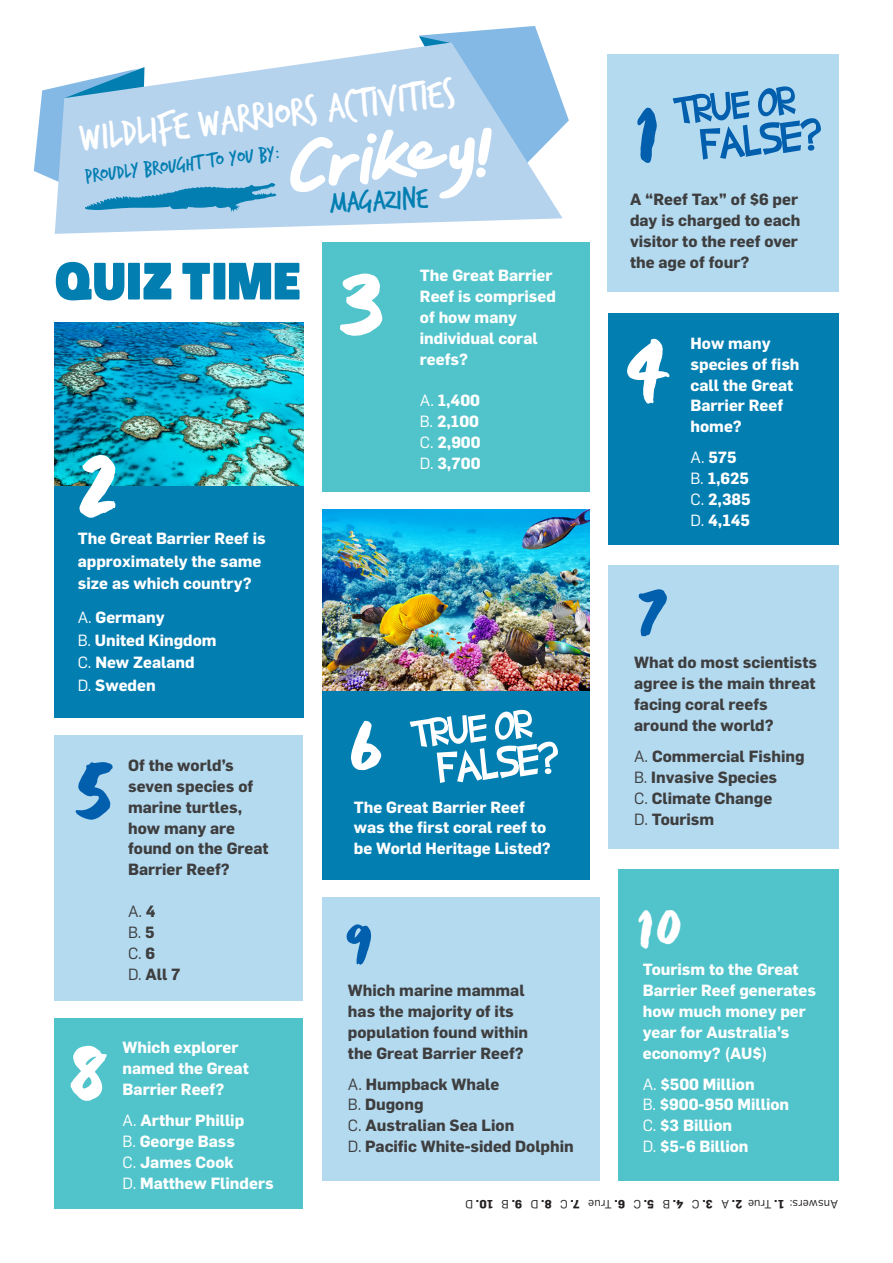
<style>
.page{position:relative;width:893px;height:1263px;background:#fff}
.page>*{position:absolute;margin:0;border:0;box-sizing:border-box;transform-origin:0 0}
.t1{font:85.65px "Heavy Trip";color:#fff}
.t2{font:84px "Heavy Trip";color:#fff}
.t3{font:75.6px "Heavy Trip";color:#015fae}
.t4{font:72.6px "Heavy Trip";color:#fff}
.t5{font:70.65px "Heavy Trip";color:#015fae}
.t6{font:66px "Heavy Trip";color:#fff}
.t7{font:61.8px "Heavy Trip";color:#015fae}
.t8{font:54.6px "Heavy Trip";color:#015fae}
.t9{font:900 51px "Sans";color:#027eb1}
.t10{font:49.2px "Heavy Trip";color:#fff}
.t11{font:42.45px "Trash Hand";color:#fff}
.t12{font:31.35px "Trash Hand";color:#027eb1}
.t13{font:21.6px "Trash Hand";color:#027eb1}
.t14{font:700 15.9px/21px "Flama";color:#fff}
.t15{font:700 15.9px/21px "Flama";color:#3e3e3f}
.t16{font:15.9px "Flama";color:#3e3e3f}
.CM_BODY_END{font:700 11.7px "Flama";color:#231f20}
.CM_BODY_END-2{font:11.7px "Flama";letter-spacing:.015em;color:#231f20}
.s1{font-weight:400}
.s2{font-weight:700}
</style>
<div class="page">
<img style="left:54px;top:322px;width:249px;height:164px">
<img style="left:322px;top:509px;width:268px;height:182px">
<div style="left:322px;top:242px;width:268px;height:250px;background:#51c4cb"></div>
<div style="left:608px;top:565px;width:230px;height:283px;background:#b4daf0"></div>
<div style="left:54px;top:486px;width:249px;height:231px;background:#027eb1"></div>
<div style="left:322px;top:691px;width:268px;height:188px;background:#027eb1"></div>
<div style="left:618px;top:869px;width:220px;height:312px;background:#51c4cb"></div>
<div style="left:608px;top:54px;width:231px;height:237px;background:#b4daf0"></div>
<div style="left:55px;top:735px;width:248px;height:266px;background:#b4daf0"></div>
<div style="left:608px;top:313px;width:230px;height:231px;background:#027eb1"></div>
<div style="left:322px;top:897px;width:278px;height:284px;background:#b4daf0"></div>
<svg style="left:410px;top:710px;width:148px;height:73px"></svg>
<svg style="left:673px;top:86px;width:148px;height:74px"></svg>
<div style="left:55px;top:1019px;width:248px;height:190px;background:#51c4cb"></div>
<svg style="left:55px;top:65px;width:508px;height:169px;fill:#b6d3ee"></svg>
<svg style="left:290px;top:26px;width:279px;height:173px"></svg>
<svg style="left:34px;top:67px;width:243px;height:147px"></svg>
<p class="t11" style="left:78px;top:117px;width:379px;rotate:-7deg">WILDLIFE WARRIORS ACTIVITIES</p>
<p class="t13" style="left:84px;top:166px;width:197px;rotate:-7deg">PROUDLY BROUGHT TO YOU BY:</p>
<p class="t9" style="left:54px;top:248px;width:249px">QUIZ TIME</p>
<p class="t2" style="left:78px;top:432px;width:42px">2</p>
<p class="t14" style="left:78px;top:527px;width:189px;line-height:22.5px">The Great Barrier Reef is approximately the same size as which country?</p>
<p class="t14" style="left:78px;top:607px;width:88px"><span class="s1">A.</span> Germany</p>
<p class="t14" style="left:78px;top:629px;width:140px"><span class="s1">B.</span> United Kingdom</p>
<p class="t14" style="left:78px;top:652px;width:118px"><span class="s1">C.</span> New Zealand</p>
<p class="t14" style="left:78px;top:674px;width:79px"><span class="s1">D.</span> Sweden</p>
<p class="t3" style="left:77px;top:742px;width:39px">5</p>
<p class="t15" style="left:128px;top:754px;width:142px">Of the world’s seven species of marine turtles, how many are found on the Great<br>Barrier Reef?</p>
<p class="t16" style="left:128px;top:902px;width:29px">A. <span class="s2">4</span></p>
<p class="t16" style="left:128px;top:923px;width:28px">B. <span class="s2">5</span></p>
<p class="t16" style="left:128px;top:944px;width:29px">C. <span class="s2">6</span></p>
<p class="t15" style="left:128px;top:964px;width:54px"><span class="s1">D.</span> All 7</p>
<p class="t4" style="left:69px;top:1027px;width:41px">8</p>
<p class="t14" style="left:123px;top:1036px;width:128px">Which explorer named the Great<br>Barrier Reef?</p>
<p class="t14" style="left:123px;top:1109px;width:123px"><span class="s1">A.</span> Arthur Phillip</p>
<p class="t14" style="left:123px;top:1130px;width:114px"><span class="s1">B.</span> George Bass</p>
<p class="t14" style="left:123px;top:1151px;width:113px"><span class="s1">C.</span> James Cook</p>
<p class="t14" style="left:123px;top:1172px;width:153px"><span class="s1">D.</span> Matthew Flinders</p>
<p class="t12" style="left:329px;top:187px;width:100px;rotate:-3deg">MAGAZINE</p>
<p class="t1" style="left:337px;top:251px;width:51px">3</p>
<p class="t14" style="left:420px;top:264px;width:137px">The Great Barrier<br>Reef is comprised of how many individual coral reefs?</p>
<p class="t14" style="left:420px;top:390px;width:62px"><span class="s1">A.</span> 1,400</p>
<p class="t14" style="left:420px;top:411px;width:61px"><span class="s1">B.</span> 2,100</p>
<p class="t14" style="left:420px;top:432px;width:62px"><span class="s1">C.</span> 2,900</p>
<p class="t14" style="left:420px;top:453px;width:62px"><span class="s1">D.</span> 3,700</p>
<p class="t6" style="left:348px;top:704px;width:36px">6</p>
<p class="t14" style="left:354px;top:796px;width:198px">The Great Barrier Reef was the first coral reef to be World Heritage Listed?</p>
<p class="t8" style="left:345px;top:910px;width:30px">9</p>
<p class="t15" style="left:348px;top:979px;width:182px">Which marine mammal has the majority of its population found within the Great Barrier Reef?</p>
<p class="t15" style="left:348px;top:1073px;width:153px"><span class="s1">A.</span> Humpback Whale</p>
<p class="t15" style="left:348px;top:1094px;width:77px"><span class="s1">B.</span> Dugong</p>
<p class="t15" style="left:348px;top:1115px;width:168px"><span class="s1">C.</span> Australian Sea Lion</p>
<p class="t15" style="left:348px;top:1136px;width:227px"><span class="s1">D.</span> Pacific White-sided Dolphin</p>
<p class="t5" style="left:634px;top:89px;width:27px">1</p>
<p class="t15" style="left:630px;top:189px;width:172px">A “Reef Tax” of $6 per day is charged to each visitor to the reef over the age of four?</p>
<p class="t2" style="left:624px;top:319px;width:45px">4</p>
<p class="t14" style="left:690px;top:332px;width:110px">How many species of fish call the Great<br>Barrier Reef home?</p>
<p class="t14" style="left:690px;top:447px;width:48px"><span class="s1">A.</span> 575</p>
<p class="t14" style="left:690px;top:468px;width:60px"><span class="s1">B.</span> 1,625</p>
<p class="t14" style="left:690px;top:489px;width:62px"><span class="s1">C.</span> 2,385</p>
<p class="t14" style="left:690px;top:510px;width:61px"><span class="s1">D.</span> 4,145</p>
<p class="t7" style="left:637px;top:574px;width:31px">7</p>
<p class="t15" style="left:634px;top:652px;width:184px">What do most scientists agree is the main threat facing coral reefs around the world?</p>
<p class="t15" style="left:634px;top:746px;width:172px"><span class="s1">A.</span> Commercial Fishing</p>
<p class="t15" style="left:634px;top:767px;width:145px"><span class="s1">B.</span> Invasive Species</p>
<p class="t15" style="left:634px;top:788px;width:140px"><span class="s1">C.</span> Climate Change</p>
<p class="t15" style="left:634px;top:809px;width:82px"><span class="s1">D.</span> Tourism</p>
<p class="t10" style="left:636px;top:897px;width:46px">10</p>
<p class="t14" style="left:643px;top:958px;width:175px">Tourism to the Great<br>Barrier Reef generates how much money per year for Australia’s economy? (AU$)</p>
<p class="t14" style="left:643px;top:1073px;width:113px"><span class="s1">A.</span> $500 Million</p>
<p class="t14" style="left:643px;top:1094px;width:148px"><span class="s1">B.</span> $900-950 Million</p>
<p class="t14" style="left:643px;top:1115px;width:91px"><span class="s1">C.</span> $3 Billion</p>
<p class="t14" style="left:643px;top:1136px;width:107px"><span class="s1">D.</span> $5-6 Billion</p>
<p class="CM_BODY_END" style="left:493px;top:1211px;width:29px;rotate:-180deg">10. <span class="s1">D</span></p>
<p class="CM_BODY_END" style="left:522px;top:1211px;width:22px;rotate:-180deg">9.<span class="s1">B</span></p>
<p class="CM_BODY_END" style="left:552px;top:1211px;width:23px;rotate:-180deg">8.<span class="s1">D</span></p>
<p class="CM_BODY_END" style="left:580px;top:1211px;width:21px;rotate:-180deg">7. <span class="s1">C</span></p>
<p class="CM_BODY_END-2" style="left:625px;top:1211px;width:38px;rotate:-180deg"><span class="s2">6.</span> True</p>
<p class="CM_BODY_END" style="left:654px;top:1211px;width:22px;rotate:-180deg">5.<span class="s1">C</span></p>
<p class="CM_BODY_END" style="left:684px;top:1211px;width:22px;rotate:-180deg">4.<span class="s1">B</span></p>
<p class="CM_BODY_END" style="left:713px;top:1211px;width:22px;rotate:-180deg">3.<span class="s1">C</span></p>
<p class="CM_BODY_END" style="left:742px;top:1211px;width:23px;rotate:-180deg">2.<span class="s1">A</span></p>
<p class="CM_BODY_END-2" style="left:784px;top:1211px;width:37px;rotate:-180deg"><span class="s2">1.</span> True</p>
<p class="CM_BODY_END-2" style="left:838px;top:1211px;width:50px;rotate:-180deg">Answers:</p>
</div>
